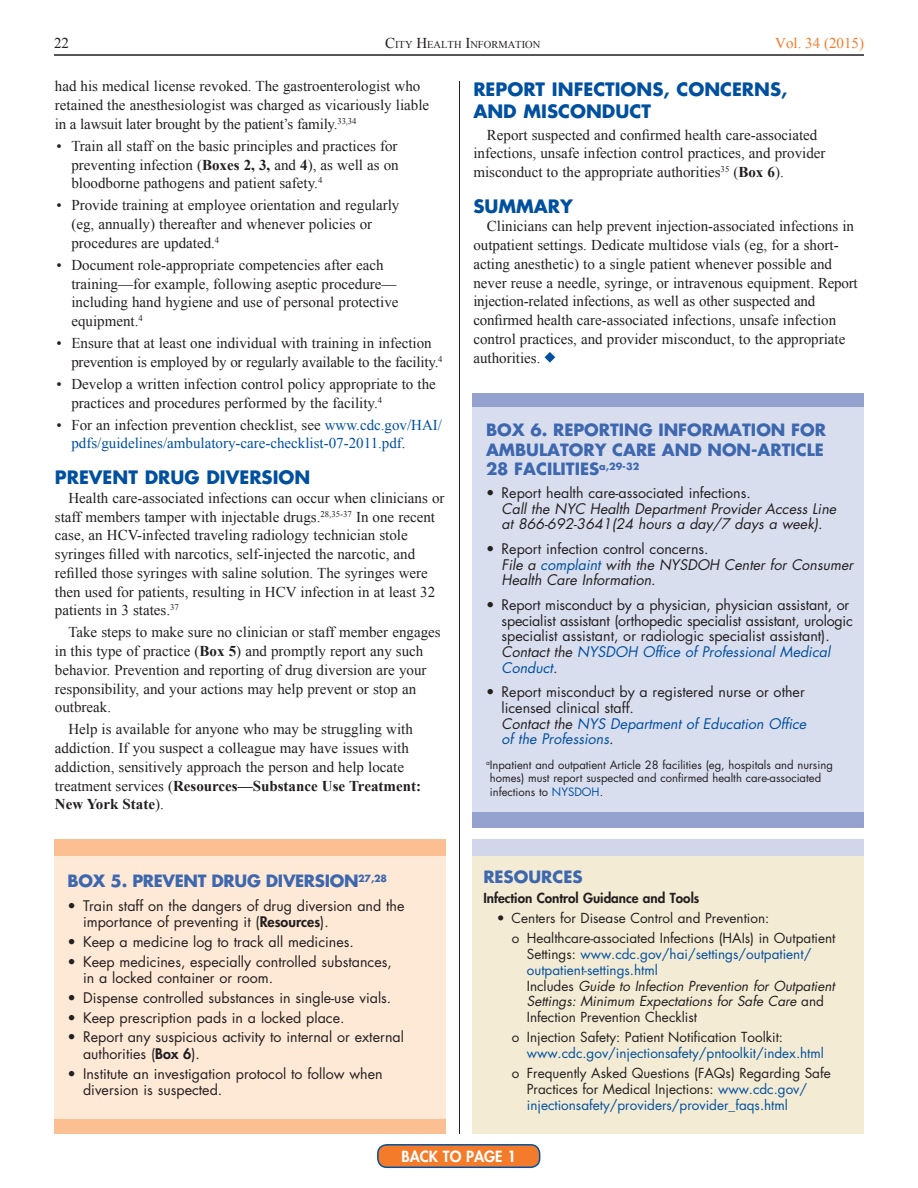
<style>
.page{position:relative;width:918px;height:1188px;background:#fff}
.page>*{position:absolute;margin:0;border:0;box-sizing:border-box;transform-origin:0 0}
.t1{font:700 18px/21.8px "Futura Std";color:#01509f}
.t2{font:700 16.5px/19.5px "Futura";color:#3d67ae;text-align:justify}
.t3{font:700 16.5px "Futura";letter-spacing:-.02em;color:#3d67ae}
.t4{font:15px/18.8px "Times New Roman";color:#231f20}
.t5{font:15px/18.8px "Times New Roman";color:#01509f}
.t6{font:15px "Times New Roman";color:#f47b2a}
.t7{font:800 15px "Futura";color:#fff}
.t8{font:14.25px/15.8px "Futura";color:#231f20}
.t9{font:italic 14.25px/15.8px "Futura";color:#231f20}
.t10{font:13.5px/15.8px "Futura";color:#231f20}
.t11{font:italic 13.5px/15.8px "Futura";color:#231f20}
.t12{font:13.5px "Futura";color:#01509f}
.t13{font:800 13.5px "Futura";color:#231f20}
.t14{font:11.25px/13.5px "Futura";color:#231f20}
.t15{font:10.5px "Times New Roman";color:#231f20}
.s1{font-size:15px}
.s2{font-weight:700}
.s3{color:#231f20}
.s4{font-style:normal}
.s5{color:#01509f}
.s6{font-style:italic}
.s7{font-style:italic;color:#01509f}
.s8{font-style:normal;color:#01509f}
.s9{font-weight:800}
</style>
<div class="page">
<hr style="left:54px;top:54px;width:810px;height:2px;background:#231f20">
<hr style="left:459px;top:81px;width:1px;height:1053px;background:#231f20">
<svg style="left:545px;top:352px;width:10px;height:11px"></svg>
<div style="left:54px;top:839px;width:392px;height:295px;background:#fbbf92"></div>
<div style="left:54px;top:856px;width:392px;height:263px;background:#fee8d6"></div>
<div style="left:472px;top:393px;width:392px;height:434px;background:#95a2cf"></div>
<div style="left:472px;top:407px;width:392px;height:405px;background:#d9deef"></div>
<div style="left:472px;top:840px;width:392px;height:130px;background:#d2d6eb"></div>
<div style="left:472px;top:856px;width:392px;height:278px;background:#f3ebd4"></div>
<div style="left:378px;top:1145px;width:162px;height:22px;background:#f47b2a;border-radius:9px"></div>
<div style="left:377px;top:1144px;width:163px;height:24px;border:2px solid #01509f;border-radius:9px"></div>
<p class="t4" style="left:54px;top:33px;width:16px">22</p>
<p class="t15" style="left:385px;top:37px;width:157px"><span class="s1">C</span>ITY <span class="s1">H</span>EALTH <span class="s1">I</span>NFORMATION</p>
<p class="t6" style="left:775px;top:32px;width:90px">Vol. 34 (2015)</p>
<p class="t4" style="left:55px;top:77px;width:376px">had his medical license revoked. The gastroenterologist who retained the anesthesiologist was charged as vicariously liable in a lawsuit later brought by the patient’s family.<sup>33,34</sup></p>
<p class="t4" style="left:71px;top:136px;width:329px;text-align:justify;text-indent:-15px">• Train all staff on the basic principles and practices for preventing infection (<span class="s2">Boxes 2, 3,</span> and <span class="s2">4</span>), as well as on bloodborne pathogens and patient safety.<sup>4</sup></p>
<p class="t4" style="left:71px;top:196px;width:329px;text-indent:-15px">• Provide training at employee orientation and regularly (eg, annually) thereafter and whenever policies or procedures are updated.<sup>4</sup></p>
<p class="t4" style="left:71px;top:255px;width:329px;text-indent:-15px">• Document role-appropriate competencies after each training—for example, following aseptic procedure— including hand hygiene and use of personal protective equipment.<sup>4</sup></p>
<p class="t4" style="left:71px;top:333px;width:373px;text-indent:-15px">• Ensure that at least one individual with training in infection prevention is employed by or regularly available to the facility.<sup>4</sup></p>
<p class="t4" style="left:71px;top:374px;width:366px;text-indent:-15px">• Develop a written infection control policy appropriate to the practices and procedures performed by the facility.<sup>4</sup></p>
<p class="t5" style="left:71px;top:415px;width:372px;text-indent:-15px"><span class="s3">• For an infection prevention checklist, see</span> www.cdc.gov/HAI/ pdfs/guidelines/ambulatory-care-checklist-07-2011.pdf<span class="s3">.</span></p>
<p class="t1" style="left:55px;top:466px;width:257px">PREVENT DRUG DIVERSION</p>
<p class="t4" style="left:55px;top:488px;width:391px;text-indent:14px">Health care-associated infections can occur when clinicians or staff members tamper with injectable drugs.<sup>28,35-37</sup> In one recent case, an HCV-infected traveling radiology technician stole syringes filled with narcotics, self-injected the narcotic, and refilled those syringes with saline solution. The syringes were then used for patients, resulting in HCV infection in at least 32 patients in 3 states.<sup>37</sup></p>
<p class="t4" style="left:55px;top:623px;width:387px;text-indent:14px">Take steps to make sure no clinician or staff member engages in this type of practice (<span class="s2">Box 5</span>) and promptly report any such behavior. Prevention and reporting of drug diversion are your responsibility, and your actions may help prevent or stop an outbreak.</p>
<p class="t4" style="left:55px;top:720px;width:368px;text-indent:14px">Help is available for anyone who may be struggling with addiction. If you suspect a colleague may have issues with addiction, sensitively approach the person and help locate treatment services (<span class="s2">Resources—Substance Use Treatment:<br>New York State</span>).</p>
<p class="t1" style="left:473px;top:78px;width:315px">REPORT INFECTIONS, CONCERNS,<br>AND MISCONDUCT</p>
<p class="t4" style="left:473px;top:125px;width:354px;text-indent:14px">Report suspected and confirmed health care-associated infections, unsafe infection control practices, and provider misconduct to the appropriate authorities<sup>35</sup> (<span class="s2">Box 6</span>).</p>
<p class="t1" style="left:473px;top:195px;width:101px">SUMMARY</p>
<p class="t4" style="left:473px;top:217px;width:386px;text-indent:14px">Clinicians can help prevent injection-associated infections in outpatient settings. Dedicate multidose vials (eg, for a short&shy;acting anesthetic) to a single patient whenever possible and never reuse a needle, syringe, or intravenous equipment. Report injection-related infections, as well as other suspected and confirmed health care-associated infections, unsafe infection control practices, and provider misconduct, to the appropriate authorities.</p>
<p class="t2" style="left:486px;top:420px;width:341px">BOX 6. REPORTING INFORMATION FOR AMBULATORY CARE AND NON-ARTICLE 28 FACILITIES<sup>a,29-32</sup></p>
<p class="t8" style="left:486px;top:485px;width:266px">• Report health care-associated infections.</p>
<p class="t9" style="left:502px;top:501px;width:336px">Call the NYC Health Department Provider Access Line at 866-692-3641(24 hours a day/7 days a week).</p>
<p class="t9" style="left:502px;top:541px;width:353px;text-indent:-16px"><span class="s4">• Report infection control concerns.<br></span>File a <span class="s5">complaint</span> with the NYSDOH Center for Consumer<br>Health Care Information.</p>
<p class="t8" style="left:502px;top:597px;width:353px;text-indent:-16px">• Report misconduct by a physician, physician assistant, or specialist assistant (orthopedic specialist assistant, urologic specialist assistant, or radiologic specialist assistant).<br><span class="s6">Contact the</span> <span class="s7">NYSDOH Office of Professional Medical Conduct</span><span class="s6">.</span></p>
<p class="t8" style="left:502px;top:684px;width:306px;text-indent:-16px">• Report misconduct by a registered nurse or other licensed clinical staff.<br><span class="s6">Contact the</span> <span class="s7">NYS Department of Education Office of the Professions</span><span class="s6">.</span></p>
<p class="t14" style="left:490px;top:758px;width:345px;text-indent:-4px"><sup>a</sup>Inpatient and outpatient Article 28 facilities (eg, hospitals and nursing homes) must report suspected and confirmed health care-associated infections to <span class="s5">NYSDOH</span>.</p>
<p class="t2" style="left:483px;top:866px;width:101px">RESOURCES</p>
<p class="t13" style="left:483px;top:890px;width:218px">Infection Control Guidance and Tools</p>
<p class="t10" style="left:512px;top:908px;width:325px;line-height:20.1px;text-indent:-15px">• Centers for Disease Control and Prevention:<br>o Healthcare-associated Infections (HAIs) in Outpatient</p>
<p class="t11" style="left:527px;top:946px;width:310px"><span class="s4">Settings:</span> <span class="s8">www.cdc.gov/hai/settings/outpatient/ outpatient-settings.html<br></span><span class="s4">Includes</span> Guide to Infection Prevention for Outpatient Settings: Minimum Expectations for Safe Care <span class="s4">and Infection Prevention Checklist</span></p>
<p class="t10" style="left:512px;top:1029px;width:273px">o Injection Safety: Patient Notification Toolkit:</p>
<p class="t12" style="left:527px;top:1044px;width:299px">www.cdc.gov/injectionsafety/pntoolkit/index.html</p>
<p class="t10" style="left:527px;top:1065px;width:305px;text-indent:-15px">o Frequently Asked Questions (FAQs) Regarding Safe<br>Practices for Medical Injections: <span class="s5">www.cdc.gov/ injectionsafety/providers/provider_faqs.html</span></p>
<p class="t7" style="left:401px;top:1147px;width:116px">BACK TO PAGE 1</p>
<p class="t3" style="left:68px;top:870px;width:321px">BOX 5. PREVENT DRUG DIVERSION<sup>27,28</sup></p>
<p class="t8" style="left:83px;top:897px;width:323px;line-height:16.5px;text-indent:-16px">• Train staff on the dangers of drug diversion and the importance of preventing it (<span class="s9">Resources</span>).</p>
<p class="t8" style="left:68px;top:934px;width:288px">• Keep a medicine log to track all medicines.</p>
<p class="t8" style="left:83px;top:953px;width:310px;line-height:16.5px;text-indent:-16px">• Keep medicines, especially controlled substances, in a locked container or room.</p>
<p class="t8" style="left:68px;top:990px;width:325px">• Dispense controlled substances in single-use vials.</p>
<p class="t8" style="left:68px;top:1010px;width:278px">• Keep prescription pads in a locked place.</p>
<p class="t8" style="left:83px;top:1029px;width:322px;line-height:16.5px;text-indent:-16px">• Report any suspicious activity to internal or external authorities (<span class="s9">Box 6</span>).</p>
<p class="t8" style="left:83px;top:1065px;width:301px;line-height:16.5px;text-indent:-16px">• Institute an investigation protocol to follow when diversion is suspected.</p>
</div>
